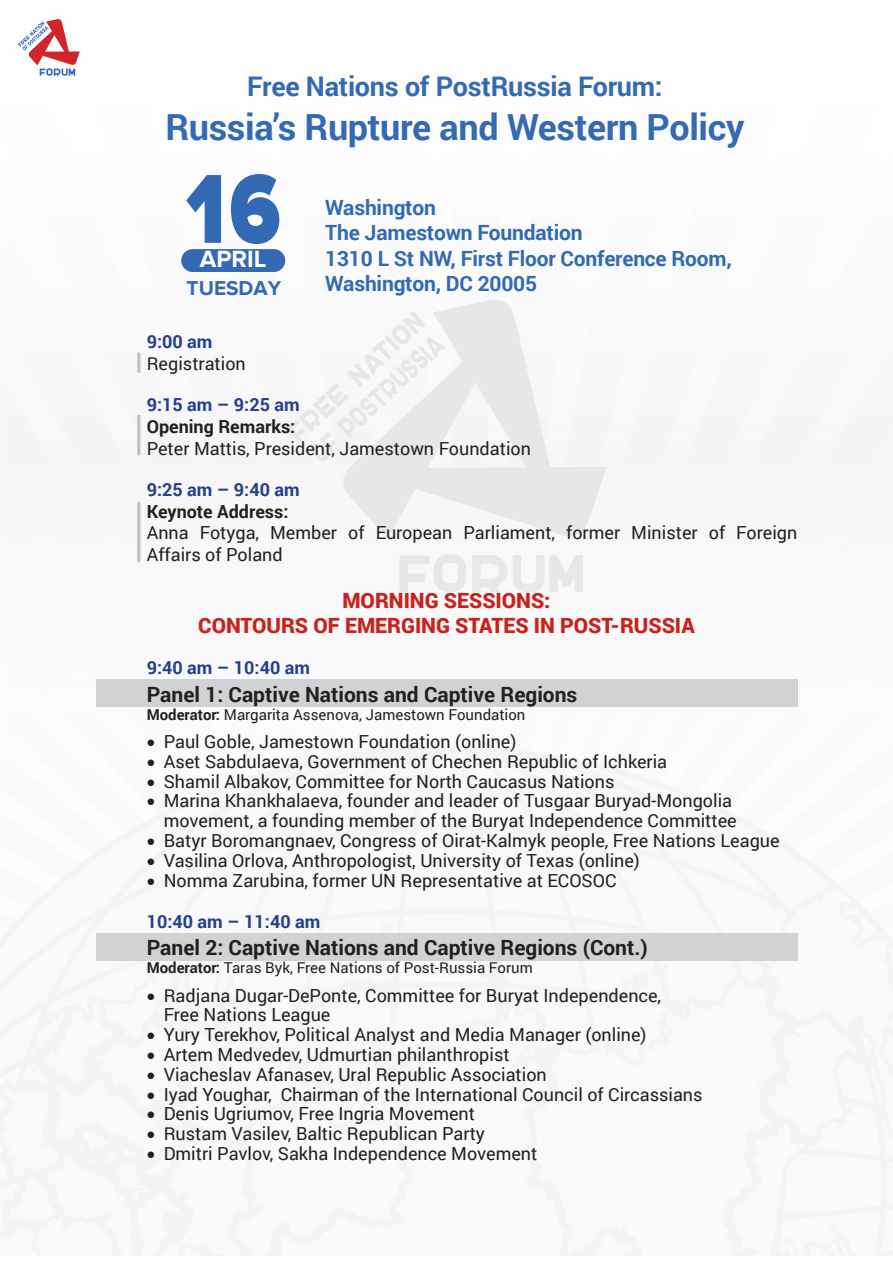
<style>
.page{position:relative;width:893px;height:1263px;background:#fff}
.page>*{position:absolute;margin:0;border:0;box-sizing:border-box;transform-origin:0 0}
.t1{font:900 101.55px "Proxima Nova";color:#336ab3;scale:.8 1}
.t2{font:700 36px "Roboto";letter-spacing:-.01em;color:#336ab3}
.t3{font:700 27px "Roboto";letter-spacing:-.01em;color:#336ab3}
.t4{font:700 24.3px "Proxima Nova";color:#fff}
.t5{font:700 21px/25.2px "Roboto";letter-spacing:-.01em;color:#336ab3}
.Panl{font:700 21px "Roboto";color:#231f20}
.t6{font:900 21px "Roboto";color:#c9211e}
.t7{font:700 20.85px "Proxima Nova";color:#336ab3}
.t8{font:18px/19.8px "Roboto";color:#231f20}
.Time{font:700 18px "Roboto";color:#253f8e}
.t9{font:700 18px "Roboto";color:#231f20}
.t10{font:15px "Roboto";color:#231f20}
.s1{font-weight:700}
</style>
<div class="page">
<svg style="left:342px;top:299px;width:264px;height:240px;fill:#f5f5f6"></svg>
<svg style="left:472px;top:555px;width:111px;height:37px"></svg>
<svg style="left:400px;top:554px;width:66px;height:38px"></svg>
<svg style="left:287px;top:311px;width:159px;height:150px"></svg>
<svg style="left:18px;top:19px;width:62px;height:57px"></svg>
<div style="left:181px;top:249px;width:104px;height:23px;background:#336ab3;border-radius:11px"></div>
<div style="left:96px;top:680px;width:701px;height:27px;background:#d1d2d4"></div>
<div style="left:96px;top:933px;width:701px;height:28px;background:#d1d2d4"></div>
<hr style="left:137px;top:352px;width:3px;height:20px;background:#bcbdc0">
<hr style="left:137px;top:415px;width:3px;height:40px;background:#bcbdc0">
<hr style="left:137px;top:502px;width:3px;height:60px;background:#bcbdc0">
<p class="t3" style="left:247px;top:68px;width:417px">Free Nations of PostRussia Forum:</p>
<p class="t2" style="left:165px;top:101px;width:581px">Russia’s Rupture and Western Policy</p>
<p class="t1" style="left:186px;top:150px;width:119px">16</p>
<p class="t4" style="left:200px;top:245px;width:68px">APRIL</p>
<p class="t7" style="left:187px;top:276px;width:96px">TUESDAY</p>
<p class="t5" style="left:325px;top:194px;width:112px">Washington</p>
<p class="t5" style="left:325px;top:219px;width:259px">The Jamestown Foundation</p>
<p class="t5" style="left:325px;top:245px;width:408px">1310 L St NW, First Floor Conference Room,<br>Washington, DC 20005</p>
<p class="Time" style="left:147px;top:329px;width:67px">9:00 am</p>
<p class="t8" style="left:147px;top:353px;width:101px">Registration</p>
<p class="Time" style="left:147px;top:392px;width:155px">9:15 am – 9:25 am</p>
<p class="t9" style="left:147px;top:414px;width:150px">Opening Remarks:</p>
<p class="t8" style="left:147px;top:438px;width:386px">Peter Mattis, President, Jamestown Foundation</p>
<p class="Time" style="left:147px;top:477px;width:155px">9:25 am – 9:40 am</p>
<p class="t9" style="left:147px;top:498px;width:143px">Keynote Address:</p>
<p class="t8" style="left:147px;top:521px;width:652px;line-height:21.6px">Anna Fotyga, Member of European Parliament, former Minister of Foreign<br>Affairs of Poland</p>
<h1 class="t6" style="left:342px;top:585px;width:210px">MORNING SESSIONS:</h1>
<h1 class="t6" style="left:198px;top:610px;width:498px">CONTOURS OF EMERGING STATES IN POST-RUSSIA</h1>
<p class="Time" style="left:147px;top:655px;width:165px">9:40 am – 10:40 am</p>
<p class="Panl" style="left:147px;top:679px;width:432px">Panel 1: Captive Nations and Captive Regions</p>
<p class="t10" style="left:147px;top:704px;width:380px"><span class="s1">Moderator:</span> Margarita Assenova, Jamestown Foundation</p>
<p class="t8" style="left:147px;top:731px;width:371px">• Paul Goble, Jamestown Foundation (online)</p>
<p class="t8" style="left:147px;top:751px;width:522px">• Aset Sabdulaeva, Government of Chechen Republic of Ichkeria</p>
<p class="t8" style="left:147px;top:770px;width:469px">• Shamil Albakov, Committee for North Caucasus Nations</p>
<p class="t8" style="left:147px;top:790px;width:592px;text-align:right">• Marina Khankhalaeva, founder and leader of Tusgaar Buryad-Mongolia movement, a founding member of the Buryat Independence Committee</p>
<p class="t8" style="left:147px;top:830px;width:634px">• Batyr Boromangnaev, Congress of Oirat-Kalmyk people, Free Nations League</p>
<p class="t8" style="left:147px;top:850px;width:495px">• Vasilina Orlova, Anthropologist, University of Texas (online)</p>
<p class="t8" style="left:147px;top:869px;width:471px">• Nomma Zarubina, former UN Representative at ECOSOC</p>
<p class="Time" style="left:147px;top:909px;width:175px">10:40 am – 11:40 am</p>
<p class="Panl" style="left:147px;top:933px;width:503px">Panel 2: Captive Nations and Captive Regions (Cont.)</p>
<p class="t10" style="left:147px;top:957px;width:388px"><span class="s1">Moderator:</span> Taras Byk, Free Nations of Post-Russia Forum</p>
<p class="t8" style="left:164px;top:985px;width:499px;text-indent:-17px">• Radjana Dugar-DePonte, Committee for Buryat Independence,<br>Free Nations League</p>
<p class="t8" style="left:147px;top:1024px;width:501px">• Yury Terekhov, Political Analyst and Media Manager (online)</p>
<p class="t8" style="left:147px;top:1044px;width:364px">• Artem Medvedev, Udmurtian philanthropist</p>
<p class="t8" style="left:147px;top:1064px;width:402px">• Viacheslav Afanasev, Ural Republic Association</p>
<p class="t8" style="left:147px;top:1084px;width:557px">• Iyad Youghar, Chairman of the International Council of Circassians</p>
<p class="t8" style="left:147px;top:1103px;width:330px">• Denis Ugriumov, Free Ingria Movement</p>
<p class="t8" style="left:147px;top:1123px;width:340px">• Rustam Vasilev, Baltic Republican Party</p>
<p class="t8" style="left:147px;top:1143px;width:392px">• Dmitri Pavlov, Sakha Independence Movement</p>
</div>
